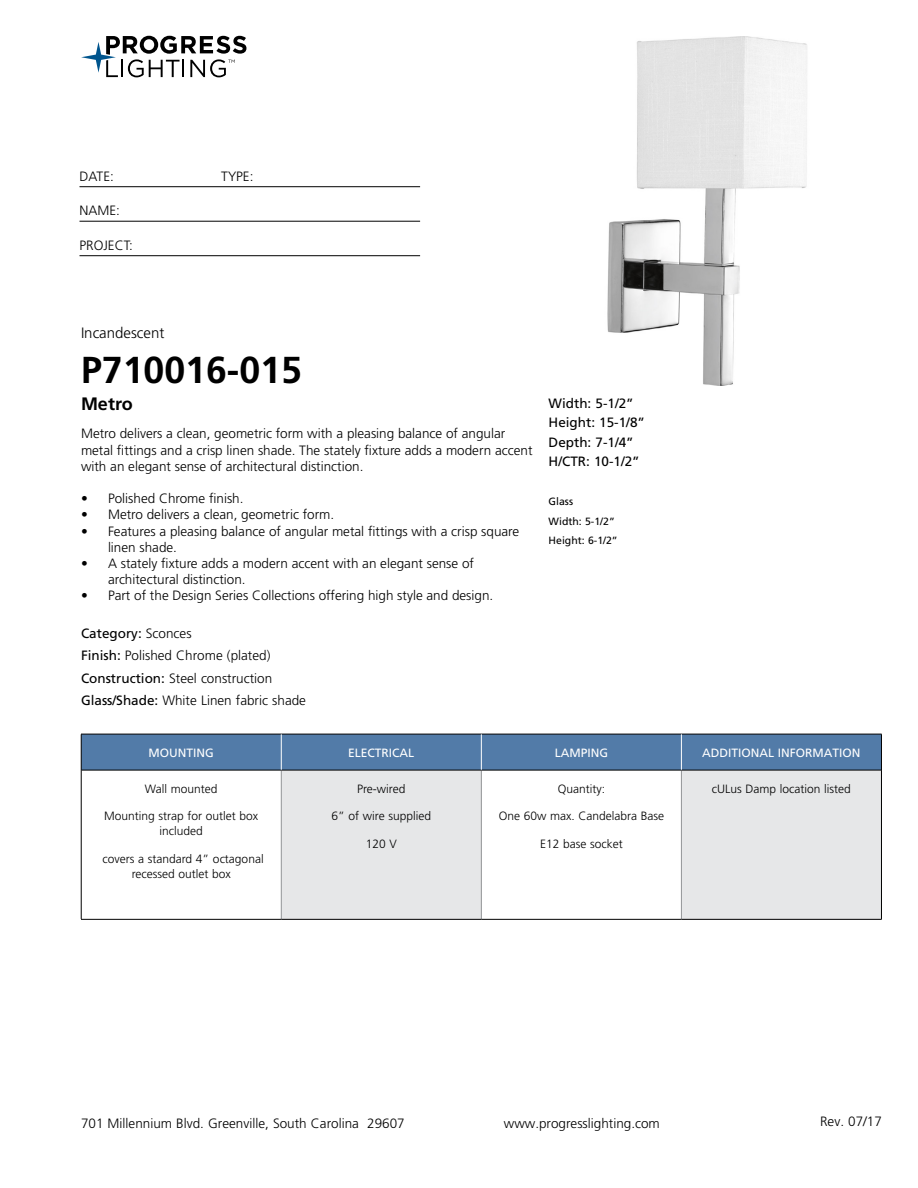
<style>
.page{position:relative;width:918px;height:1188px;background:#fff}
.page>*{position:absolute;margin:0;border:0;box-sizing:border-box;transform-origin:0 0}
.t1{font:700 37.5px "Frutiger LT Std";color:#000}
.t2{font:700 18px "Frutiger LT Std";color:#000}
.t3{font:300 15px "Frutiger LT Std";color:#000}
.t4{font:300 13.5px/16.2px "Frutiger LT Std";color:#000}
.t5{font:13.5px/19.5px "Frutiger LT Std";color:#000}
.t6{font:300 12px/15px "Frutiger LT Std";color:#000;text-align:center}
.t7{font:12px "Frutiger LT Std";color:#fff}
.t8{font:10.5px/19.5px "Frutiger LT Std";color:#000}
.s1{font-weight:400}
</style>
<div class="page">
<svg style="left:81px;top:36px;width:165px;height:41px"></svg>
<hr style="left:80px;top:186px;width:340px;height:1px;background:#000">
<hr style="left:80px;top:221px;width:340px;height:1px;background:#000">
<hr style="left:80px;top:255px;width:340px;height:1px;background:#000">
<div style="left:82px;top:735px;width:799px;height:35px;background:#527ba8"></div>
<div style="left:281px;top:770px;width:200px;height:149px;background:#e6e7e8"></div>
<div style="left:681px;top:770px;width:200px;height:149px;background:#e6e7e8"></div>
<hr style="left:281px;top:770px;width:1px;height:149px;background:#939598">
<hr style="left:481px;top:770px;width:1px;height:149px;background:#939598">
<hr style="left:681px;top:770px;width:1px;height:149px;background:#939598">
<hr style="left:81px;top:770px;width:200px;height:1px;background:#000">
<hr style="left:281px;top:770px;width:200px;height:1px;background:#000">
<hr style="left:481px;top:770px;width:200px;height:1px;background:#000">
<hr style="left:681px;top:770px;width:200px;height:1px;background:#000">
<hr style="left:81px;top:919px;width:200px;height:1px;background:#000">
<hr style="left:281px;top:919px;width:200px;height:1px;background:#000">
<hr style="left:481px;top:919px;width:200px;height:1px;background:#000">
<hr style="left:681px;top:919px;width:201px;height:1px;background:#000">
<hr style="left:81px;top:734px;width:200px;height:1px;background:#000">
<hr style="left:81px;top:734px;width:1px;height:36px;background:#000">
<hr style="left:281px;top:734px;width:200px;height:1px;background:#000">
<hr style="left:481px;top:734px;width:200px;height:1px;background:#000">
<hr style="left:681px;top:734px;width:201px;height:1px;background:#000">
<hr style="left:881px;top:734px;width:1px;height:36px;background:#000">
<hr style="left:81px;top:770px;width:1px;height:149px;background:#000">
<hr style="left:881px;top:770px;width:1px;height:149px;background:#000">
<hr style="left:281px;top:734px;width:1px;height:36px;background:#fff">
<hr style="left:681px;top:734px;width:1px;height:36px;background:#fff">
<hr style="left:481px;top:734px;width:1px;height:36px;background:#fff">
<img style="left:607px;top:36px;width:200px;height:349px">
<p class="t4" style="left:80px;top:168px;width:36px">DATE:</p>
<p class="t4" style="left:221px;top:168px;width:34px">TYPE:</p>
<p class="t4" style="left:80px;top:203px;width:42px">NAME:</p>
<p class="t4" style="left:80px;top:237px;width:55px">PROJECT:</p>
<p class="t3" style="left:81px;top:325px;width:85px">Incandescent</p>
<h1 class="t1" style="left:81px;top:348px;width:222px">P710016-015</h1>
<h2 class="t2" style="left:81px;top:393px;width:53px">Metro</h2>
<p class="t4" style="left:81px;top:426px;width:453px">Metro delivers a clean, geometric form with a pleasing balance of angular metal fittings and a crisp linen shade. The stately fixture adds a modern accent with an elegant sense of architectural distinction.</p>
<p class="t4" style="left:81px;top:491px;width:164px">• Polished Chrome finish.</p>
<p class="t4" style="left:81px;top:507px;width:255px">• Metro delivers a clean, geometric form.</p>
<p class="t4" style="left:108px;top:523px;width:413px;text-indent:-27px">• Features a pleasing balance of angular metal fittings with a crisp square linen shade.</p>
<p class="t4" style="left:108px;top:555px;width:368px;text-indent:-27px">• A stately fixture adds a modern accent with an elegant sense of architectural distinction.</p>
<p class="t4" style="left:81px;top:588px;width:414px">• Part of the Design Series Collections offering high style and design.</p>
<p class="t4" style="left:81px;top:622px;width:227px;line-height:22.5px"><span class="s1">Category:</span> Sconces<br><span class="s1">Finish:</span> Polished Chrome (plated)<br><span class="s1">Construction:</span> Steel construction<br><span class="s1">Glass/Shade:</span> White Linen fabric shade</p>
<p class="t5" style="left:549px;top:393px;width:98px">Width: 5-1/2”<br>Height: 15-1/8”<br>Depth: 7-1/4”<br>H/CTR: 10-1/2”</p>
<p class="t8" style="left:549px;top:492px;width:71px">Glass<br>Width: 5-1/2”<br>Height: 6-1/2”</p>
<p class="t7" style="left:149px;top:745px;width:67px">MOUNTING</p>
<p class="t7" style="left:348px;top:745px;width:68px">ELECTRICAL</p>
<p class="t7" style="left:555px;top:745px;width:55px">LAMPING</p>
<p class="t7" style="left:702px;top:745px;width:160px">ADDITIONAL INFORMATION</p>
<p class="t6" style="left:145px;top:781px;width:74px">Wall mounted</p>
<p class="t6" style="left:104px;top:809px;width:156px">Mounting strap for outlet box included</p>
<p class="t6" style="left:103px;top:852px;width:163px">covers a standard 4” octagonal recessed outlet box</p>
<p class="t6" style="left:357px;top:781px;width:50px">Pre-wired</p>
<p class="t6" style="left:332px;top:809px;width:101px">6” of wire supplied</p>
<p class="t6" style="left:366px;top:837px;width:33px">120 V</p>
<p class="t6" style="left:712px;top:781px;width:141px">cULus Damp location listed</p>
<p class="t6" style="left:558px;top:781px;width:49px">Quantity:</p>
<p class="t6" style="left:499px;top:809px;width:167px">One 60w max. Candelabra Base</p>
<p class="t6" style="left:540px;top:837px;width:84px">E12 base socket</p>
<p class="t4" style="left:81px;top:1115px;width:325px">701 Millennium Blvd. Greenville, South Carolina 29607</p>
<p class="t4" style="left:504px;top:1115px;width:158px">www.progresslighting.com</p>
<p class="t4" style="left:820px;top:1114px;width:63px">Rev. 07/17</p>
</div>
